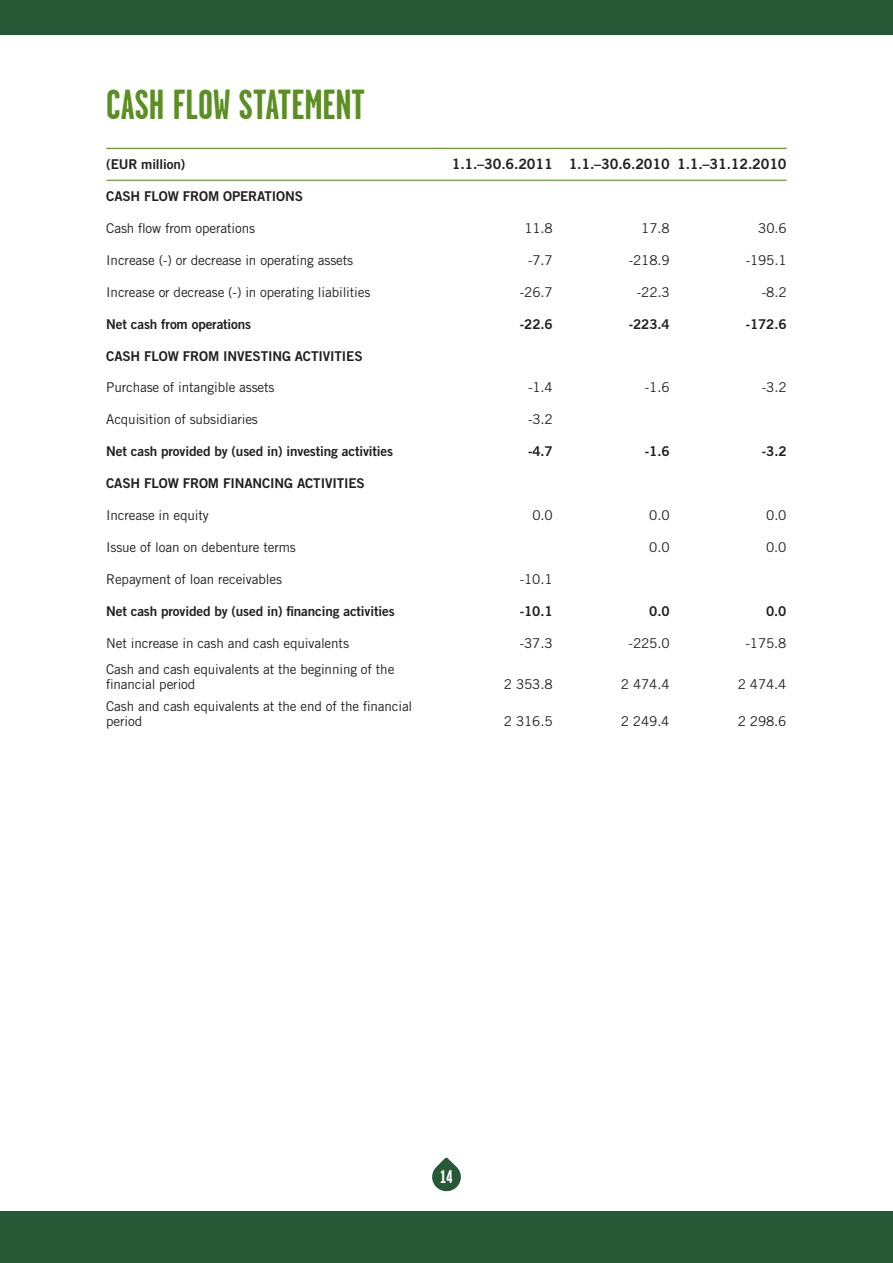
<style>
.page{position:relative;width:893px;height:1263px;background:#fff}
.page>*{position:absolute;margin:0;border:0;box-sizing:border-box;transform-origin:0 0}
.t1{font:700 42px "Garage Gothic S Pankki";color:#5b8f22}
.t2{font:700 18.15px "Garage Gothic S Pankki";color:#fff}
.t3{font:14.25px "Trade Gothic LT Std Bd 2";letter-spacing:-.01em;color:#231f20}
.t4{font:13.5px/15px "Trade Gothic LT Std";letter-spacing:-.01em;color:#231f20}
.t5{font:13.5px "Trade Gothic LT Std Bd 2";letter-spacing:-.01em;color:#231f20}
</style>
<div class="page">
<div style="left:0;top:0;width:893px;height:34px;background:#275937"></div>
<div style="left:0;top:1212px;width:893px;height:51px;background:#275937"></div>
<svg style="left:432px;top:1157px;width:29px;height:35px"></svg>
<hr style="left:106px;top:148px;width:330px;height:1px;background:#5b8f22">
<hr style="left:436px;top:148px;width:117px;height:1px;background:#5b8f22">
<hr style="left:553px;top:148px;width:117px;height:1px;background:#5b8f22">
<hr style="left:670px;top:148px;width:117px;height:1px;background:#5b8f22">
<hr style="left:106px;top:180px;width:330px;height:1px;background:#5b8f22">
<hr style="left:436px;top:180px;width:117px;height:1px;background:#5b8f22">
<hr style="left:553px;top:180px;width:117px;height:1px;background:#5b8f22">
<hr style="left:670px;top:180px;width:117px;height:1px;background:#5b8f22">
<h1 class="t1" style="left:106px;top:82px;width:15px">CASH</h1>
<h1 class="t1" style="left:173px;top:82px;width:81px">FLOW STATEMENT</h1>
<p class="t5" style="left:106px;top:156px;width:81px">(EUR million)</p>
<p class="t3" style="left:452px;top:155px;width:336px">1.1.–30.6.2011 1.1.–30.6.2010 1.1.–31.12.2010</p>
<p class="t5" style="left:106px;top:188px;width:48px">CAS H FLOW</p>
<p class="t5" style="left:183px;top:188px;width:10px">FROM</p>
<p class="t5" style="left:223px;top:188px;width:26px">OPERATIONS</p>
<p class="t4" style="left:106px;top:220px;width:150px">Cash flow from operations</p>
<p class="t4" style="left:524px;top:220px;width:30px">11.8</p>
<p class="t4" style="left:641px;top:220px;width:30px">17.8</p>
<p class="t4" style="left:758px;top:220px;width:30px">30.6</p>
<p class="t4" style="left:106px;top:252px;width:248px">Increase (-) or decrease in operating assets</p>
<p class="t4" style="left:528px;top:252px;width:26px">-7.7</p>
<p class="t4" style="left:629px;top:252px;width:42px">-218.9</p>
<p class="t4" style="left:746px;top:252px;width:42px">-195.1</p>
<p class="t4" style="left:106px;top:284px;width:266px">Increase or decrease (-) in operating liabilities</p>
<p class="t4" style="left:520px;top:284px;width:34px">-26.7</p>
<p class="t4" style="left:637px;top:284px;width:34px">-22.3</p>
<p class="t4" style="left:762px;top:284px;width:26px">-8.2</p>
<p class="t5" style="left:106px;top:315px;width:146px">Net cash from operations</p>
<p class="t5" style="left:520px;top:315px;width:34px">-22.6</p>
<p class="t5" style="left:629px;top:315px;width:42px">-223.4</p>
<p class="t5" style="left:746px;top:315px;width:42px">-172.6</p>
<p class="t5" style="left:106px;top:347px;width:48px">CAS H FLOW</p>
<p class="t5" style="left:183px;top:347px;width:10px">FROM</p>
<p class="t5" style="left:223px;top:347px;width:30px">INVESTIN</p>
<p class="t5" style="left:282px;top:347px;width:21px">G ACTI</p>
<p class="t5" style="left:323px;top:347px;width:15px">VITIES</p>
<p class="t4" style="left:106px;top:380px;width:170px">Purchase of intangible assets</p>
<p class="t4" style="left:528px;top:380px;width:26px">-1.4</p>
<p class="t4" style="left:645px;top:380px;width:26px">-1.6</p>
<p class="t4" style="left:762px;top:380px;width:26px">-3.2</p>
<p class="t4" style="left:106px;top:412px;width:153px">Acquisition of subsidiaries</p>
<p class="t4" style="left:528px;top:412px;width:26px">-3.2</p>
<p class="t5" style="left:106px;top:443px;width:288px">Net cash provided by (used in) investing activities</p>
<p class="t5" style="left:528px;top:443px;width:26px">-4.7</p>
<p class="t5" style="left:645px;top:443px;width:26px">-1.6</p>
<p class="t5" style="left:762px;top:443px;width:26px">-3.2</p>
<p class="t5" style="left:106px;top:475px;width:48px">CAS H FLOW</p>
<p class="t5" style="left:183px;top:475px;width:10px">FROM</p>
<p class="t5" style="left:223px;top:475px;width:9px">FINANCIN</p>
<p class="t5" style="left:284px;top:475px;width:21px">G ACTI</p>
<p class="t5" style="left:325px;top:475px;width:15px">VITIES</p>
<p class="t4" style="left:106px;top:507px;width:104px">Increase in equity</p>
<p class="t4" style="left:532px;top:507px;width:22px">0.0</p>
<p class="t4" style="left:649px;top:507px;width:22px">0.0</p>
<p class="t4" style="left:766px;top:507px;width:22px">0.0</p>
<p class="t4" style="left:106px;top:539px;width:191px">Issue of loan on debenture terms</p>
<p class="t4" style="left:649px;top:539px;width:22px">0.0</p>
<p class="t4" style="left:766px;top:539px;width:22px">0.0</p>
<p class="t4" style="left:106px;top:571px;width:177px">Repayment of loan receivables</p>
<p class="t4" style="left:520px;top:571px;width:34px">-10.1</p>
<p class="t5" style="left:106px;top:602px;width:290px">Net cash provided by (used in) financing activities</p>
<p class="t5" style="left:520px;top:602px;width:34px">-10.1</p>
<p class="t5" style="left:649px;top:602px;width:22px">0.0</p>
<p class="t5" style="left:766px;top:602px;width:22px">0.0</p>
<p class="t4" style="left:106px;top:635px;width:244px">Net increase in cash and cash equivalents</p>
<p class="t4" style="left:520px;top:635px;width:34px">-37.3</p>
<p class="t4" style="left:629px;top:635px;width:42px">-225.0</p>
<p class="t4" style="left:746px;top:635px;width:42px">-175.8</p>
<p class="t4" style="left:106px;top:662px;width:290px">Cash and cash equivalents at the beginning of the financial period</p>
<p class="t4" style="left:504px;top:677px;width:50px">2 353.8</p>
<p class="t4" style="left:621px;top:677px;width:50px">2 474.4</p>
<p class="t4" style="left:738px;top:677px;width:50px">2 474.4</p>
<p class="t4" style="left:106px;top:699px;width:308px">Cash and cash equivalents at the end of the financial period</p>
<p class="t4" style="left:504px;top:714px;width:50px">2 316.5</p>
<p class="t4" style="left:621px;top:714px;width:50px">2 249.4</p>
<p class="t4" style="left:738px;top:714px;width:50px">2 298.6</p>
<h2 class="t2" style="left:441px;top:1167px;width:13px">14</h2>
</div>
